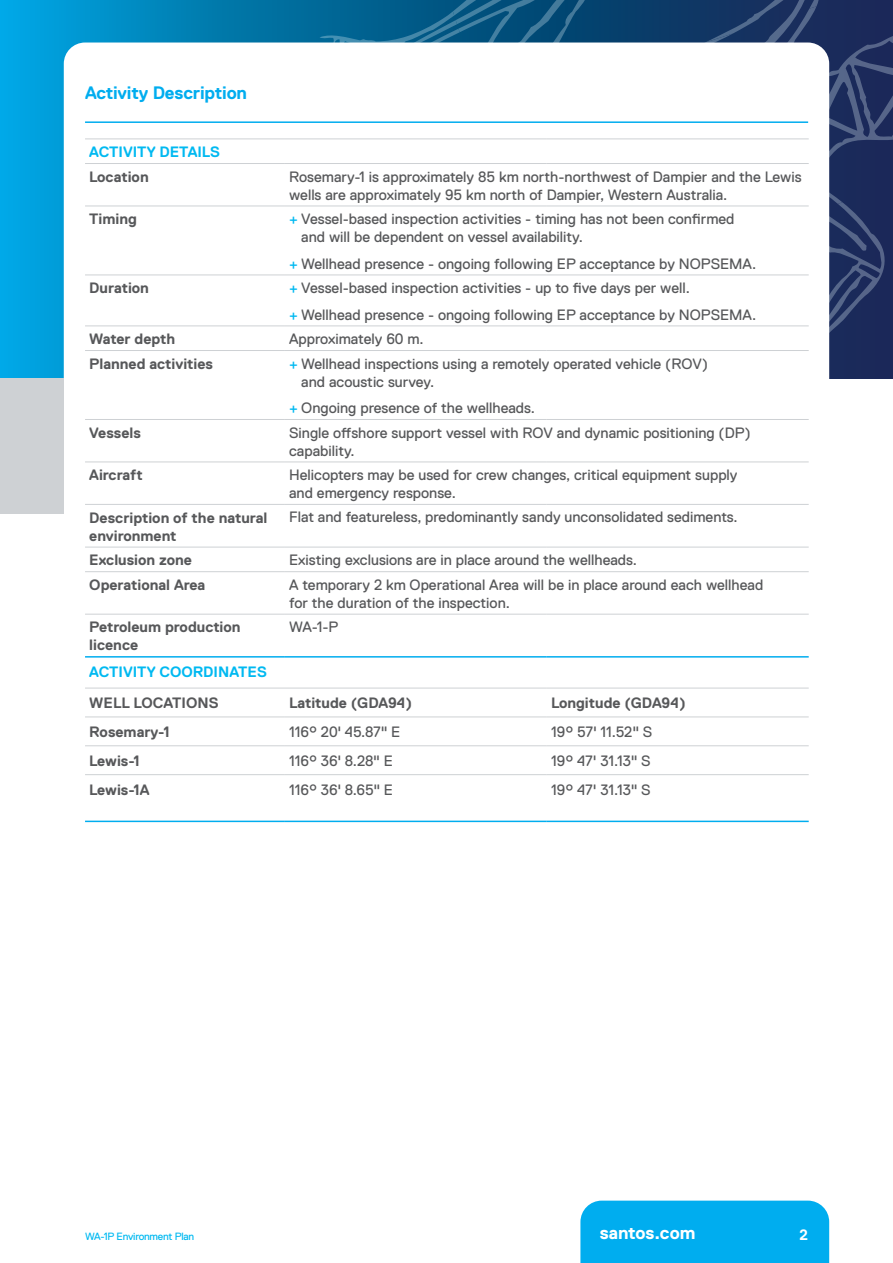
<style>
.page{position:relative;width:893px;height:1263px;background:#fff}
.page>*{position:absolute;margin:0;border:0;box-sizing:border-box;transform-origin:0 0}
.t1{font:700 18px "Replica";letter-spacing:-.01em;color:#00adef}
.t2{font:700 18px "Replica";color:#fff}
.t3{font:15px/18px "Replica Pro";color:#57585a}
.t4{font:700 15px/18px "Replica";color:#57585a}
.t5{font:700 15px "Replica";color:#00b9f1}
.t6{font:700 15px "Replica";color:#fff}
.t7{font:10.5px "Replica Pro";letter-spacing:-.02em;color:#00b9f1}
.s1{color:#00b9f1}
</style>
<div class="page">
<img style="left:0;top:0;width:893px;height:378px">
<svg style="left:337px;top:0;width:556px;height:358px;background:#1b3b6a"></svg>
<svg style="left:403px;top:0;width:464px;height:358px;background:#1d426e"></svg>
<svg style="left:64px;top:43px;width:765px;height:419px"></svg>
<hr style="left:85px;top:121px;width:723px;height:2px;background:#00adef">
<hr style="left:285px;top:716px;width:262px;height:1px;background:#ced1d4">
<hr style="left:547px;top:716px;width:262px;height:1px;background:#ced1d4">
<hr style="left:85px;top:139px;width:200px;height:1px;background:#ced1d4">
<hr style="left:285px;top:139px;width:262px;height:1px;background:#ced1d4">
<hr style="left:547px;top:139px;width:262px;height:1px;background:#ced1d4">
<hr style="left:85px;top:163px;width:200px;height:1px;background:#ced1d4">
<hr style="left:285px;top:163px;width:262px;height:1px;background:#ced1d4">
<hr style="left:547px;top:163px;width:262px;height:1px;background:#ced1d4">
<hr style="left:85px;top:206px;width:200px;height:1px;background:#ced1d4">
<hr style="left:285px;top:206px;width:262px;height:1px;background:#ced1d4">
<hr style="left:547px;top:206px;width:262px;height:1px;background:#ced1d4">
<hr style="left:85px;top:275px;width:200px;height:1px;background:#ced1d4">
<hr style="left:285px;top:275px;width:262px;height:1px;background:#ced1d4">
<hr style="left:547px;top:275px;width:262px;height:1px;background:#ced1d4">
<hr style="left:85px;top:325px;width:200px;height:1px;background:#ced1d4">
<hr style="left:285px;top:325px;width:262px;height:1px;background:#ced1d4">
<hr style="left:547px;top:325px;width:262px;height:1px;background:#ced1d4">
<hr style="left:85px;top:350px;width:200px;height:1px;background:#ced1d4">
<hr style="left:285px;top:350px;width:262px;height:1px;background:#ced1d4">
<hr style="left:547px;top:350px;width:262px;height:1px;background:#ced1d4">
<hr style="left:85px;top:419px;width:200px;height:1px;background:#ced1d4">
<hr style="left:285px;top:419px;width:262px;height:1px;background:#ced1d4">
<hr style="left:547px;top:419px;width:262px;height:1px;background:#ced1d4">
<hr style="left:85px;top:462px;width:200px;height:1px;background:#ced1d4">
<hr style="left:285px;top:462px;width:262px;height:1px;background:#ced1d4">
<hr style="left:547px;top:462px;width:262px;height:1px;background:#ced1d4">
<hr style="left:85px;top:504px;width:200px;height:1px;background:#ced1d4">
<hr style="left:285px;top:504px;width:262px;height:1px;background:#ced1d4">
<hr style="left:547px;top:504px;width:262px;height:1px;background:#ced1d4">
<hr style="left:85px;top:547px;width:200px;height:1px;background:#ced1d4">
<hr style="left:285px;top:547px;width:262px;height:1px;background:#ced1d4">
<hr style="left:547px;top:547px;width:262px;height:1px;background:#ced1d4">
<hr style="left:85px;top:571px;width:200px;height:1px;background:#ced1d4">
<hr style="left:285px;top:571px;width:262px;height:1px;background:#ced1d4">
<hr style="left:547px;top:571px;width:262px;height:1px;background:#ced1d4">
<hr style="left:85px;top:614px;width:200px;height:1px;background:#ced1d4">
<hr style="left:285px;top:614px;width:262px;height:1px;background:#ced1d4">
<hr style="left:547px;top:614px;width:262px;height:1px;background:#ced1d4">
<hr style="left:85px;top:656px;width:200px;height:2px;background:#00adef">
<hr style="left:285px;top:656px;width:262px;height:2px;background:#00adef">
<hr style="left:547px;top:656px;width:262px;height:2px;background:#00adef">
<hr style="left:85px;top:716px;width:200px;height:1px;background:#ced1d4">
<hr style="left:85px;top:745px;width:200px;height:1px;background:#ced1d4">
<hr style="left:285px;top:745px;width:262px;height:1px;background:#ced1d4">
<hr style="left:547px;top:745px;width:262px;height:1px;background:#ced1d4">
<hr style="left:85px;top:774px;width:200px;height:1px;background:#ced1d4">
<hr style="left:285px;top:774px;width:262px;height:1px;background:#ced1d4">
<hr style="left:547px;top:774px;width:262px;height:1px;background:#ced1d4">
<hr style="left:85px;top:821px;width:200px;height:1px;background:#00adef">
<hr style="left:285px;top:821px;width:262px;height:1px;background:#00adef">
<hr style="left:547px;top:821px;width:262px;height:1px;background:#00adef">
<hr style="left:85px;top:688px;width:200px;height:1px;background:#ced1d4">
<hr style="left:285px;top:688px;width:262px;height:1px;background:#ced1d4">
<hr style="left:547px;top:688px;width:262px;height:1px;background:#ced1d4">
<div style="left:580px;top:1200px;width:249px;height:63px;background:#00adef"></div>
<div style="left:0;top:378px;width:64px;height:136px;background:#ced1d4"></div>
<p class="t1" style="left:85px;top:86px;width:163px">Activity Description</p>
<p class="t5" style="left:89px;top:146px;width:132px">ACTIVITY DETAILS</p>
<p class="t4" style="left:89px;top:169px;width:61px">Location</p>
<p class="t3" style="left:289px;top:169px;width:514px">Rosemary-1 is approximately 85 km north-northwest of Dampier and the Lewis wells are approximately 95 km north of Dampier, Western Australia.</p>
<p class="t4" style="left:89px;top:211px;width:49px">Timing</p>
<p class="t3" style="left:301px;top:210px;width:435px;text-indent:-12px"><span class="s1">+</span> Vessel-based inspection activities - timing has not been con昀椀rmed and will be dependent on vessel availability.</p>
<p class="t3" style="left:289px;top:256px;width:469px"><span class="s1">+</span> Wellhead presence - ongoing following EP acceptance by NOPSEMA.</p>
<p class="t4" style="left:89px;top:280px;width:61px">Duration</p>
<p class="t3" style="left:289px;top:275px;width:469px;line-height:26.5px"><span class="s1">+</span> Vessel-based inspection activities - up to 昀椀ve days per well.<br><span class="s1">+</span> Wellhead presence - ongoing following EP acceptance by NOPSEMA.</p>
<p class="t4" style="left:89px;top:331px;width:88px">Water depth</p>
<p class="t3" style="left:289px;top:331px;width:136px">Approximately 60 m.</p>
<p class="t4" style="left:89px;top:356px;width:125px">Planned activities</p>
<p class="t3" style="left:301px;top:356px;width:408px;text-indent:-12px"><span class="s1">+</span> Wellhead inspections using a remotely operated vehicle (ROV) and acoustic survey.</p>
<p class="t3" style="left:289px;top:400px;width:247px"><span class="s1">+</span> Ongoing presence of the wellheads.</p>
<p class="t4" style="left:89px;top:425px;width:53px">Vessels</p>
<p class="t3" style="left:289px;top:423px;width:463px">Single o昀昀shore support vessel with ROV and dynamic positioning (DP) capability.</p>
<p class="t4" style="left:89px;top:467px;width:55px">Aircraft</p>
<p class="t3" style="left:289px;top:467px;width:450px">Helicopters may be used for crew changes, critical equipment supply and emergency response.</p>
<p class="t4" style="left:89px;top:510px;width:180px">Description of the natural environment</p>
<p class="t3" style="left:289px;top:510px;width:450px">Flat and featureless, predominantly sandy unconsolidated sediments.</p>
<p class="t4" style="left:89px;top:552px;width:104px">Exclusion zone</p>
<p class="t3" style="left:289px;top:552px;width:349px">Existing exclusions are in place around the wellheads.</p>
<p class="t4" style="left:89px;top:577px;width:118px">Operational Area</p>
<p class="t3" style="left:289px;top:577px;width:476px">A temporary 2 km Operational Area will be in place around each wellhead for the duration of the inspection.</p>
<p class="t4" style="left:89px;top:620px;width:153px">Petroleum production licence</p>
<p class="t3" style="left:289px;top:619px;width:51px">WA-1-P</p>
<p class="t5" style="left:89px;top:666px;width:179px">ACTIVITY COORDINATES</p>
<p class="t4" style="left:89px;top:696px;width:131px">WELL LOCATIONS</p>
<p class="t4" style="left:289px;top:696px;width:124px">Latitude (GDA94)</p>
<p class="t4" style="left:551px;top:696px;width:136px">Longitude (GDA94)</p>
<p class="t4" style="left:89px;top:724px;width:82px">Rosemary-1</p>
<p class="t3" style="left:289px;top:724px;width:113px">116° 20' 45.87" E</p>
<p class="t3" style="left:551px;top:724px;width:103px">19° 57' 11.52" S</p>
<p class="t4" style="left:89px;top:753px;width:52px">Lewis-1</p>
<p class="t3" style="left:289px;top:753px;width:105px">116° 36' 8.28" E</p>
<p class="t3" style="left:551px;top:753px;width:101px">19° 47' 31.13" S</p>
<p class="t4" style="left:89px;top:782px;width:62px">Lewis-1A</p>
<p class="t3" style="left:289px;top:782px;width:105px">116° 36' 8.65" E</p>
<p class="t3" style="left:551px;top:782px;width:101px">19° 47' 31.13" S</p>
<p class="t7" style="left:85px;top:1232px;width:111px">WA-1P Environment Plan</p>
<p class="t2" style="left:600px;top:1226px;width:97px">santos.com</p>
<p class="t6" style="left:799px;top:1229px;width:10px">2</p>
</div>
